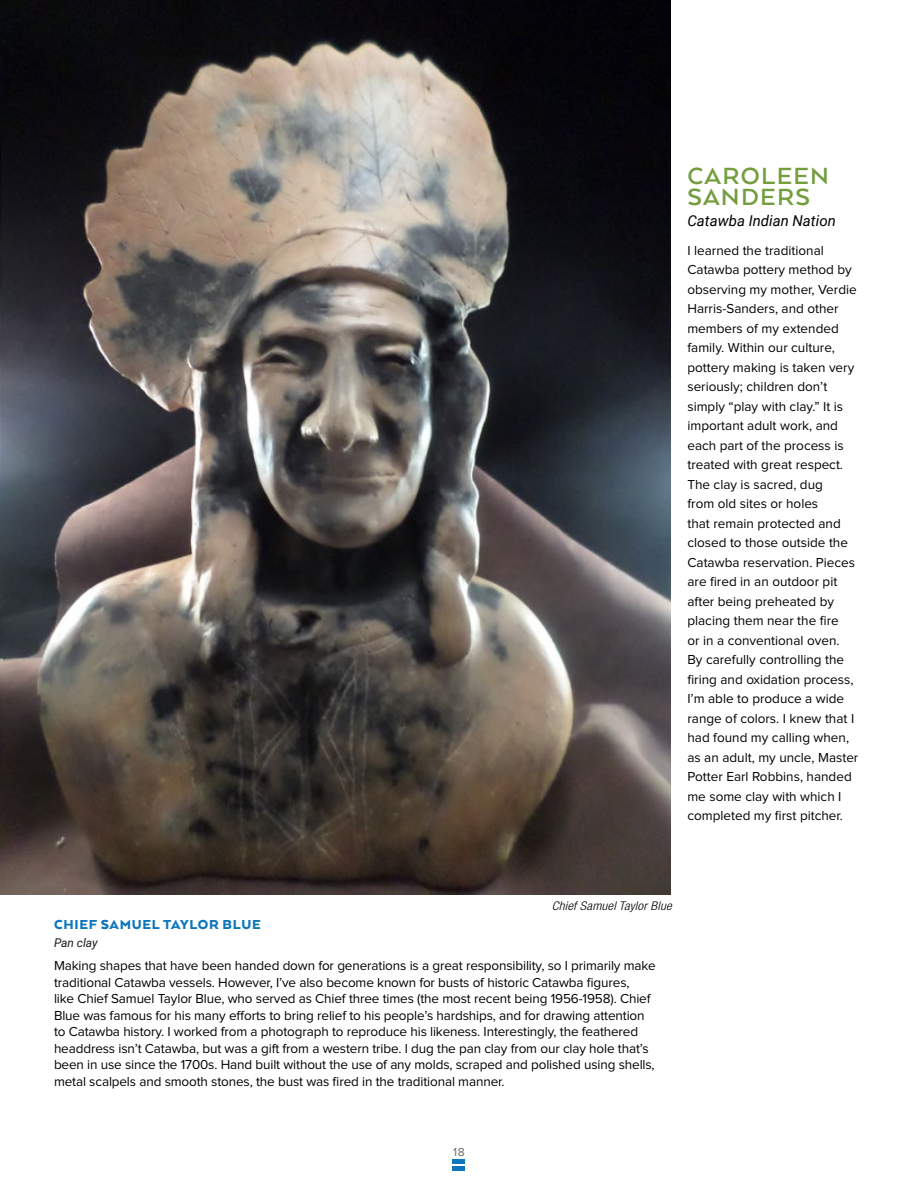
<style>
.page{position:relative;width:918px;height:1188px;background:#fff}
.page>*{position:absolute;margin:0;border:0;box-sizing:border-box;transform-origin:0 0}
.t1{font:700 27px/21px "Arquitecta";letter-spacing:.05em;color:#749d3e}
.t2{font:900 15px "Arquitecta";letter-spacing:.05em;color:#0e76bc}
.t3{font:italic 15px "Roboto";color:#000}
.t4{font:13.5px/19.5px "Proxima Nova";letter-spacing:-.01em;color:#000}
.t5{font:italic 300 condensed 12px "Helvetica Neue LT Std";letter-spacing:.015em;color:#000;scale:1.1 1}
.t6{font:italic 12px "Roboto";letter-spacing:-.005em;color:#1a1a1a}
.t7{font:12px "Proxima Nova";color:#666}
</style>
<div class="page">
<div style="left:453px;top:1159px;width:12px;height:5px;background:#0e76bc"></div>
<hr style="left:453px;top:1166px;width:12px;height:4px;background:#0e76bc">
<img style="left:0;top:0;width:671px;height:894px">
<h1 class="t1" style="left:687px;top:165px;width:143px">CAROLEEN<br>SANDERS</h1>
<p class="t3" style="left:687px;top:210px;width:150px">Catawba Indian Nation</p>
<p class="t4" style="left:687px;top:241px;width:173px">I learned the traditional<br>Catawba pottery method by observing my mother, Verdie<br>Harris-Sanders, and other members of my extended family. Within our culture, pottery making is taken very seriously; children don’t simply “play with clay.” It is important adult work, and each part of the process is treated with great respect.<br>The clay is sacred, dug<br>from old sites or holes<br>that remain protected and closed to those outside the<br>Catawba reservation. Pieces are fired in an outdoor pit after being preheated by placing them near the fire<br>or in a conventional oven.<br>By carefully controlling the firing and oxidation process,<br>I’m able to produce a wide range of colors. I knew that I had found my calling when, as an adult, my uncle, Master<br>Potter Earl Robbins, handed me some clay with which I completed my first pitcher.</p>
<p class="t5" style="left:552px;top:898px;width:111px">Chief Samuel Taylor Blue</p>
<p class="t2" style="left:54px;top:915px;width:208px">CHIEF SAMUEL TAYLOR BLUE</p>
<p class="t6" style="left:54px;top:934px;width:45px">Pan clay</p>
<p class="t4" style="left:54px;top:958px;width:603px;line-height:16.5px">Making shapes that have been handed down for generations is a great responsibility, so I primarily make traditional Catawba vessels. However, I’ve also become known for busts of historic Catawba figures,<br>like Chief Samuel Taylor Blue, who served as Chief three times (the most recent being 1956-1958). Chief Blue was famous for his many efforts to bring relief to his people’s hardships, and for drawing attention to Catawba history. I worked from a photograph to reproduce his likeness. Interestingly, the feathered headdress isn’t Catawba, but was a gift from a western tribe. I dug the pan clay from our clay hole that’s been in use since the 1700s. Hand built without the use of any molds, scraped and polished using shells, metal scalpels and smooth stones, the bust was fired in the traditional manner.</p>
<p class="t7" style="left:453px;top:1145px;width:13px">18</p>
</div>
